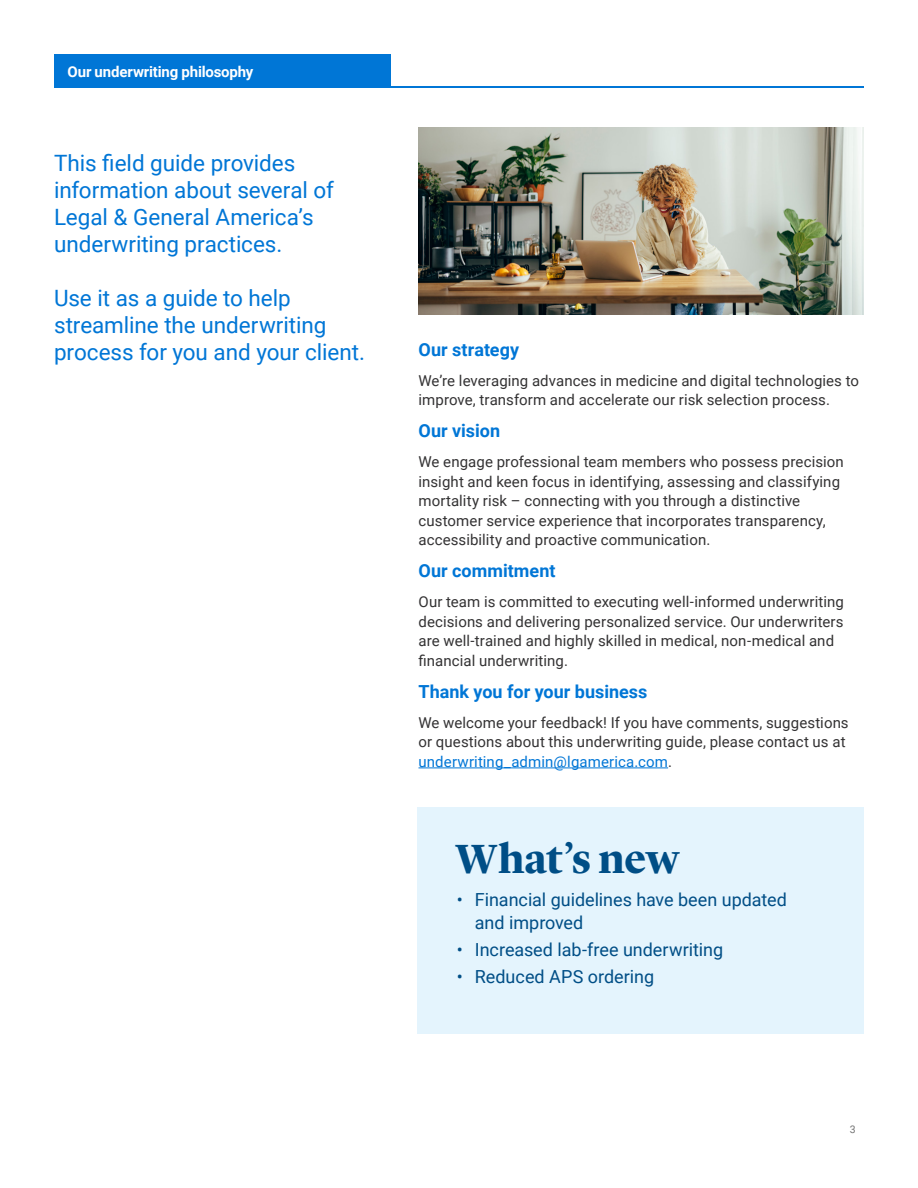
<style>
.page{position:relative;width:918px;height:1188px;background:#fff}
.page>*{position:absolute;margin:0;border:0;box-sizing:border-box;transform-origin:0 0}
.t1{font:700 42.3px "Lyon Display";letter-spacing:-.01em;color:#004e86}
.t2{font:22.5px/27px "Roboto";letter-spacing:-.005em;color:#0076d6}
.t3{font:18px/22.5px "Roboto";color:#004e86}
.t4{font:700 18px "Roboto";color:#0076d6}
.t5{font:15px/19.5px "Roboto";letter-spacing:.005em;color:#333233}
.t6{font:700 15px "Roboto";letter-spacing:-.01em;color:#fff}
.t7{font:10.5px "Roboto";color:#737373}
.s1{color:#0076d6}
</style>
<div class="page">
<hr style="left:54px;top:86px;width:810px;height:1px;background:#0076d6">
<div style="left:54px;top:54px;width:337px;height:32px;background:#0076d6"></div>
<div style="left:417px;top:807px;width:447px;height:227px;background:#e4f4fd"></div>
<hr style="left:418px;top:768px;width:250px;height:1px;background:#0076d6">
<img style="left:418px;top:127px;width:446px;height:188px">
<p class="t6" style="left:68px;top:61px;width:187px">Our underwriting philosophy</p>
<h2 class="t2" style="left:54px;top:149px;width:281px">This field guide provides information about several of<br>Legal &amp; General America’s underwriting practices.</h2>
<h2 class="t2" style="left:54px;top:284px;width:313px">Use it as a guide to help streamline the underwriting process for you and your client.</h2>
<p class="t4" style="left:418px;top:336px;width:102px">Our strategy</p>
<p class="t5" style="left:418px;top:370px;width:442px">We’re leveraging advances in medicine and digital technologies to improve, transform and accelerate our risk selection process.</p>
<p class="t4" style="left:418px;top:418px;width:83px">Our vision</p>
<p class="t5" style="left:418px;top:451px;width:427px">We engage professional team members who possess precision insight and keen focus in identifying, assessing and classifying mortality risk – connecting with you through a distinctive customer service experience that incorporates transparency, accessibility and proactive communication.</p>
<p class="t4" style="left:418px;top:558px;width:139px">Our commitment</p>
<p class="t5" style="left:418px;top:592px;width:427px">Our team is committed to executing well-informed underwriting decisions and delivering personalized service. Our underwriters are well-trained and highly skilled in medical, non-medical and financial underwriting.</p>
<p class="t4" style="left:418px;top:679px;width:230px">Thank you for your business</p>
<p class="t5" style="left:418px;top:712px;width:432px">We welcome your feedback! If you have comments, suggestions or questions about this underwriting guide, please contact us at <span class="s1">underwriting_admin@lgamerica.com</span>.</p>
<h1 class="t1" style="left:455px;top:827px;width:226px">What’s new</h1>
<p class="t3" style="left:475px;top:888px;width:314px;text-indent:-18px">• Financial guidelines have been updated and improved</p>
<p class="t3" style="left:457px;top:938px;width:268px">• Increased lab-free underwriting</p>
<p class="t3" style="left:457px;top:965px;width:199px">• Reduced APS ordering</p>
<p class="t7" style="left:850px;top:1122px;width:7px">3</p>
</div>
